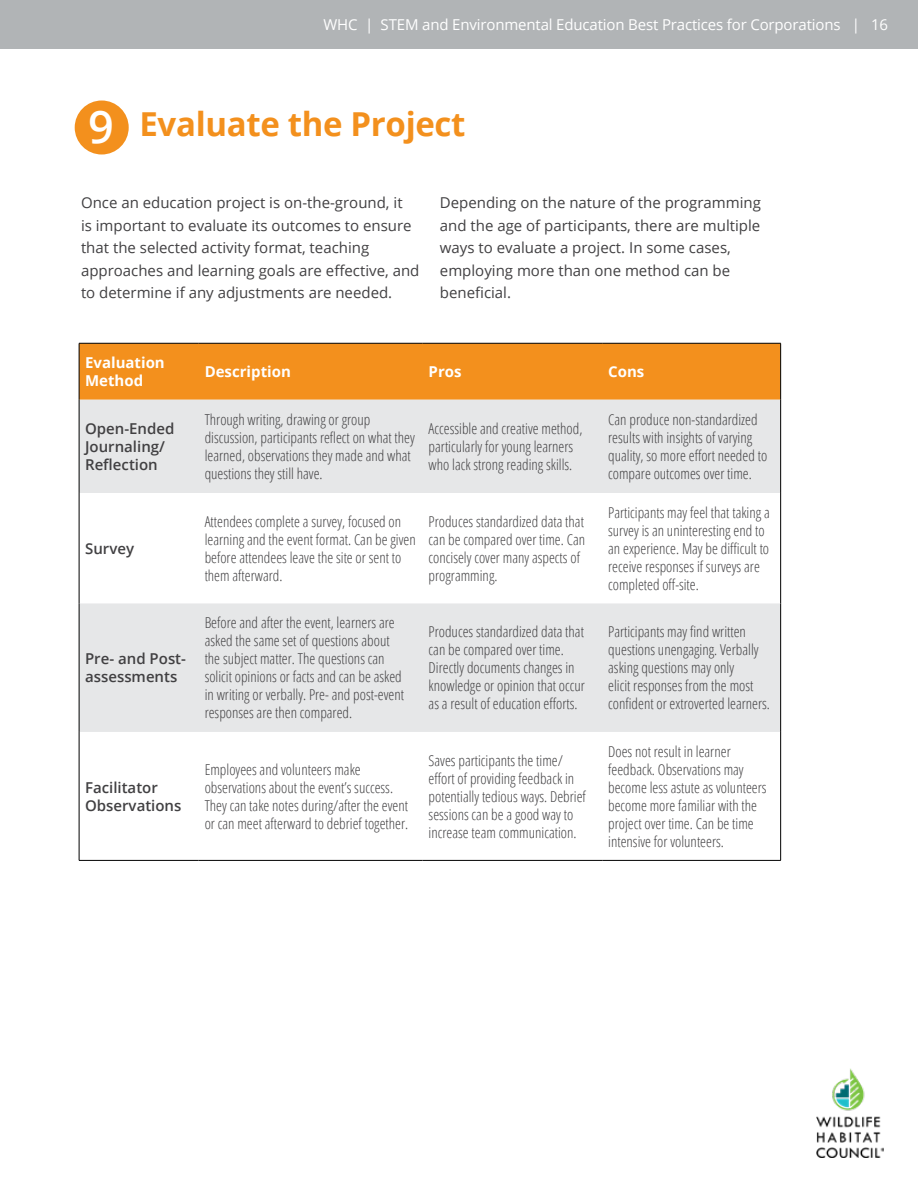
<style>
.page{position:relative;width:918px;height:1188px;background:#fff}
.page>*{position:absolute;margin:0;border:0;box-sizing:border-box;transform-origin:0 0}
.t1{font:700 33px "Open Sans";letter-spacing:-.01em;color:#f3901d}
.t2{font:300 condensed 15px/18px "Open Sans";color:#414042}
.t3{font:15px/22.5px "Open Sans";color:#414042}
.t4{font:600 15px/18px "Open Sans";color:#414042}
.t5{font:15px "Open Sans";letter-spacing:-.01em;color:#fff}
.t6{font:700 15px/18px "Open Sans";color:#fff}
.s1{font-weight:600;font-size:45px;color:#fff}
</style>
<div class="page">
<div style="left:0;top:0;width:918px;height:49px;background:#b1b4b6"></div>
<img style="left:817px;top:1069px;width:66px;height:89px">
<div style="left:80px;top:344px;width:700px;height:56px;background:#f3901d"></div>
<svg style="left:80px;top:400px;width:700px;height:332px;fill:#e6e7e8"></svg>
<hr style="left:79px;top:400px;width:1px;height:93px;background:#000">
<hr style="left:780px;top:400px;width:1px;height:93px;background:#000">
<hr style="left:79px;top:493px;width:1px;height:110px;background:#000">
<hr style="left:780px;top:493px;width:1px;height:110px;background:#000">
<hr style="left:79px;top:603px;width:1px;height:129px;background:#000">
<hr style="left:780px;top:603px;width:1px;height:129px;background:#000">
<hr style="left:79px;top:732px;width:1px;height:128px;background:#000">
<hr style="left:780px;top:732px;width:1px;height:128px;background:#000">
<hr style="left:79px;top:860px;width:120px;height:1px;background:#000">
<hr style="left:199px;top:860px;width:224px;height:1px;background:#000">
<hr style="left:423px;top:860px;width:179px;height:1px;background:#000">
<hr style="left:602px;top:860px;width:179px;height:1px;background:#000">
<hr style="left:79px;top:343px;width:120px;height:1px;background:#000">
<hr style="left:79px;top:343px;width:1px;height:57px;background:#000">
<hr style="left:199px;top:343px;width:224px;height:1px;background:#000">
<hr style="left:423px;top:343px;width:179px;height:1px;background:#000">
<hr style="left:602px;top:343px;width:179px;height:1px;background:#000">
<hr style="left:780px;top:343px;width:1px;height:57px;background:#000">
<div style="left:75px;top:101px;width:54px;height:54px;background:#f3901d;border-radius:50%"></div>
<p class="t5" style="left:324px;top:14px;width:566px">WHC | STEM and Environmental Education Best Practices for Corporations | 16</p>
<h1 class="t1" style="left:88px;top:101px;width:379px"><span class="s1">9</span> Evaluate the Project</h1>
<p class="t3" style="left:81px;top:191px;width:340px">Once an education project is on-the-ground, it<br>is important to evaluate its outcomes to ensure that the selected activity format, teaching approaches and learning goals are effective, and to determine if any adjustments are needed.</p>
<p class="t3" style="left:440px;top:191px;width:323px">Depending on the nature of the programming and the age of participants, there are multiple ways to evaluate a project. In some cases, employing more than one method can be beneficial.</p>
<p class="t6" style="left:85px;top:353px;width:81px">Evaluation<br>Method</p>
<p class="t6" style="left:205px;top:362px;width:88px">Description</p>
<p class="t6" style="left:429px;top:362px;width:34px">Pros</p>
<p class="t6" style="left:608px;top:362px;width:38px">Cons</p>
<p class="t4" style="left:85px;top:420px;width:91px">Open-Ended<br>Journaling/<br>Reflection</p>
<p class="t2" style="left:205px;top:411px;width:212px">Through writing, drawing or group discussion, participants reflect on what they learned, observations they made and what questions they still have.</p>
<p class="t2" style="left:429px;top:420px;width:155px">Accessible and creative method, particularly for young learners who lack strong reading skills.</p>
<p class="t2" style="left:608px;top:411px;width:161px">Can produce non-standardized results with insights of varying quality, so more effort needed to compare outcomes over time.</p>
<p class="t4" style="left:85px;top:539px;width:50px">Survey</p>
<p class="t4" style="left:85px;top:650px;width:102px">Pre- and Post&shy;assessments</p>
<p class="t4" style="left:85px;top:778px;width:98px">Facilitator<br>Observations</p>
<p class="t2" style="left:205px;top:512px;width:213px">Attendees complete a survey, focused on learning and the event format. Can be given before attendees leave the site or sent to them afterward.</p>
<p class="t2" style="left:429px;top:512px;width:158px">Produces standardized data that can be compared over time. Can concisely cover many aspects of programming.</p>
<p class="t2" style="left:608px;top:503px;width:163px">Participants may feel that taking a survey is an uninteresting end to an experience. May be difficult to receive responses if surveys are completed off-site.</p>
<p class="t2" style="left:205px;top:613px;width:201px">Before and after the event, learners are asked the same set of questions about the subject matter. The questions can solicit opinions or facts and can be asked in writing or verbally. Pre- and post-event responses are then compared.</p>
<p class="t2" style="left:429px;top:622px;width:158px">Produces standardized data that can be compared over time.<br>Directly documents changes in knowledge or opinion that occur as a result of education efforts.</p>
<p class="t2" style="left:608px;top:622px;width:163px">Participants may find written questions unengaging. Verbally asking questions may only<br>elicit responses from the most confident or extroverted learners.</p>
<p class="t2" style="left:205px;top:760px;width:205px">Employees and volunteers make observations about the event’s success.<br>They can take notes during/after the event or can meet afterward to debrief together.</p>
<p class="t2" style="left:429px;top:751px;width:159px">Saves participants the time/ effort of providing feedback in potentially tedious ways. Debrief sessions can be a good way to increase team communication.</p>
<p class="t2" style="left:608px;top:742px;width:160px">Does not result in learner feedback. Observations may become less astute as volunteers become more familiar with the project over time. Can be time intensive for volunteers.</p>
</div>
